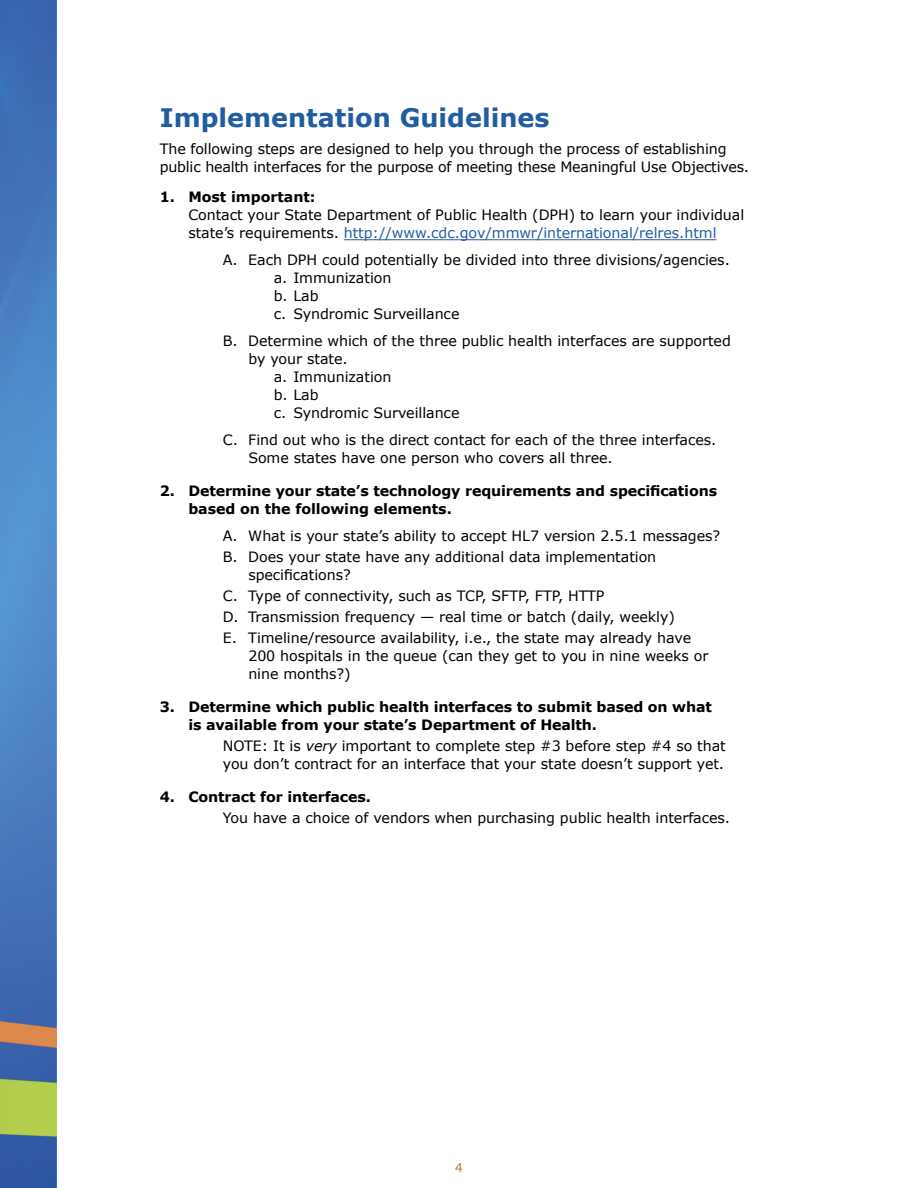
<style>
.page{position:relative;width:918px;height:1188px;background:#fff}
.page>*{position:absolute;margin:0;border:0;box-sizing:border-box;transform-origin:0 0}
.t1{font:700 25.5px "Verdana";color:#215da0}
.t2{font:14.25px/18px "Verdana";letter-spacing:-.005em;color:#000}
.t3{font:700 14.25px/18px "Verdana";letter-spacing:-.01em;color:#000}
.t4{font:12px "Verdana";color:#d76f2c}
.s1{font-weight:700}
.s2{color:#215da0}
.s3{font-style:italic}
</style>
<div class="page">
<img style="left:0;top:0;width:717px;height:1188px">
<div style="left:57px;top:990px;width:861px;height:198px;background:#fff"></div>
<hr style="left:344px;top:239px;width:373px;height:1px;background:#215da0">
<p class="t1" style="left:160px;top:100px;width:391px">Implementation Guidelines</p>
<p class="t2" style="left:160px;top:140px;width:591px">The following steps are designed to help you through the process of establishing public health interfaces for the purpose of meeting these Meaningful Use Objectives.</p>
<p class="t2" style="left:188px;top:188px;width:557px;text-indent:-28px"><span class="s1">1. Most important:<br></span>Contact your State Department of Public Health (DPH) to learn your individual state’s requirements. <span class="s2">http://www.cdc.gov/mmwr/international/relres.html</span></p>
<p class="t2" style="left:274px;top:251px;width:458px;text-indent:-51px">A. Each DPH could potentially be divided into three divisions/agencies. a. Immunization</p>
<p class="t2" style="left:274px;top:287px;width:46px">b. Lab</p>
<p class="t2" style="left:274px;top:305px;width:187px">c. Syndromic Surveillance</p>
<p class="t2" style="left:248px;top:332px;width:484px;text-indent:-26px">B. Determine which of the three public health interfaces are supported by your state.</p>
<p class="t2" style="left:274px;top:368px;width:119px">a. Immunization</p>
<p class="t2" style="left:274px;top:386px;width:46px">b. Lab</p>
<p class="t2" style="left:274px;top:404px;width:187px">c. Syndromic Surveillance</p>
<p class="t2" style="left:248px;top:431px;width:470px;text-indent:-26px">C. Find out who is the direct contact for each of the three interfaces.<br>Some states have one person who covers all three.</p>
<p class="t3" style="left:160px;top:482px;width:559px">2. Determine your state’s technology requirements and specifications</p>
<p class="t3" style="left:188px;top:500px;width:265px">based on the following elements.</p>
<p class="t2" style="left:223px;top:527px;width:499px">A. What is your state’s ability to accept HL7 version 2.5.1 messages?</p>
<p class="t2" style="left:248px;top:548px;width:409px;text-indent:-26px">B. Does your state have any additional data implementation specifications?</p>
<p class="t2" style="left:223px;top:587px;width:383px">C. Type of connectivity, such as TCP, SFTP, FTP, HTTP</p>
<p class="t2" style="left:223px;top:608px;width:454px">D. Transmission frequency — real time or batch (daily, weekly)</p>
<p class="t2" style="left:248px;top:629px;width:462px;text-indent:-26px">E. Timeline/resource availability, i.e., the state may already have<br>200 hospitals in the queue (can they get to you in nine weeks or nine months?)</p>
<p class="t3" style="left:188px;top:698px;width:525px;text-indent:-28px">3. Determine which public health interfaces to submit based on what is available from your state’s Department of Health.</p>
<p class="t2" style="left:223px;top:737px;width:505px">NOTE: It is <span class="s3">very</span> important to complete step #3 before step #4 so that you don’t contract for an interface that your state doesn’t support yet.</p>
<p class="t3" style="left:160px;top:788px;width:213px">4. Contract for interfaces.</p>
<p class="t2" style="left:223px;top:809px;width:509px">You have a choice of vendors when purchasing public health interfaces.</p>
<p class="t4" style="left:455px;top:1160px;width:9px">4</p>
</div>
